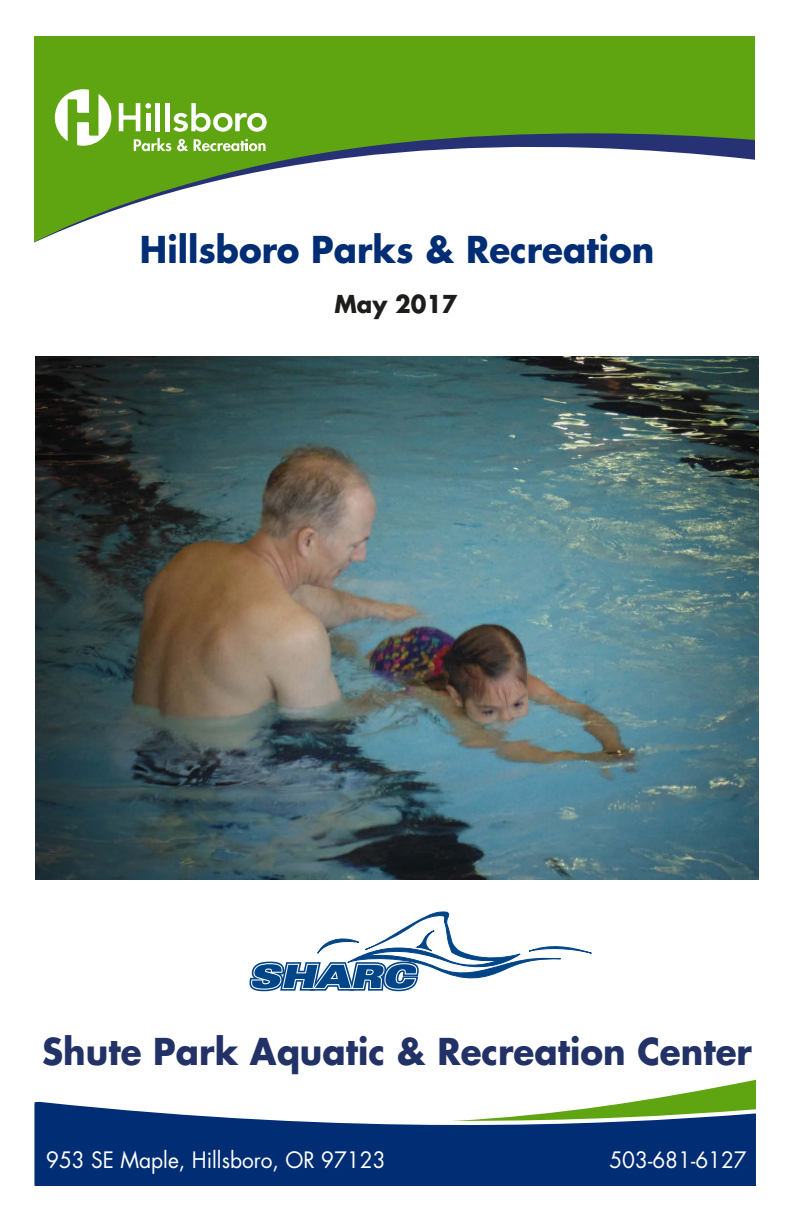
<style>
.page{position:relative;width:792px;height:1224px;background:#fff}
.page>*{position:absolute;margin:0;border:0;box-sizing:border-box;transform-origin:0 0}
.t1{font:700 36px "Futura Std";color:#223166;scale:.95 1}
.t2{font:700 36px "Futura Std";color:#002d74;scale:.95 1}
.t3{font:700 24px "Futura Std";color:#1d1d1b;scale:.95 1}
.t4{font:22px "Futura Std";color:#fff;scale:.95 1}
</style>
<div class="page">
<svg style="left:35px;top:36px;width:720px;height:206px;fill:#5fa511"></svg>
<hr style="left:156px;top:103px;width:4px;height:28px;background:#fff">
<div style="left:165px;top:103px;width:5px;height:28px;background:#fff"></div>
<svg style="left:173px;top:103px;width:94px;height:29px"></svg>
<svg style="left:119px;top:103px;width:32px;height:28px"></svg>
<svg style="left:55px;top:89px;width:56px;height:57px"></svg>
<svg style="left:134px;top:138px;width:37px;height:13px"></svg>
<svg style="left:177px;top:139px;width:11px;height:12px"></svg>
<svg style="left:194px;top:139px;width:72px;height:12px"></svg>
<img style="left:35px;top:356px;width:724px;height:523px">
<svg style="left:249px;top:911px;width:343px;height:80px"></svg>
<svg style="left:657px;top:1080px;width:99px;height:18px"></svg>
<svg style="left:38px;top:1098px;width:718px;height:4px"></svg>
<svg style="left:35px;top:1102px;width:721px;height:84px;background:#2b5285"></svg>
<p class="t2" style="left:140px;top:226px;width:543px">Hillsboro Parks &amp; Recreation</p>
<p class="t3" style="left:334px;top:288px;width:131px">May 2017</p>
<p class="t1" style="left:42px;top:1027px;width:749px">Shute Park Aquatic &amp; Recreation Center</p>
<p class="t4" style="left:46px;top:1146px;width:359px">953 SE Maple, Hillsboro, OR 97123</p>
<p class="t4" style="left:609px;top:1146px;width:146px">503-681-6127</p>
</div>
